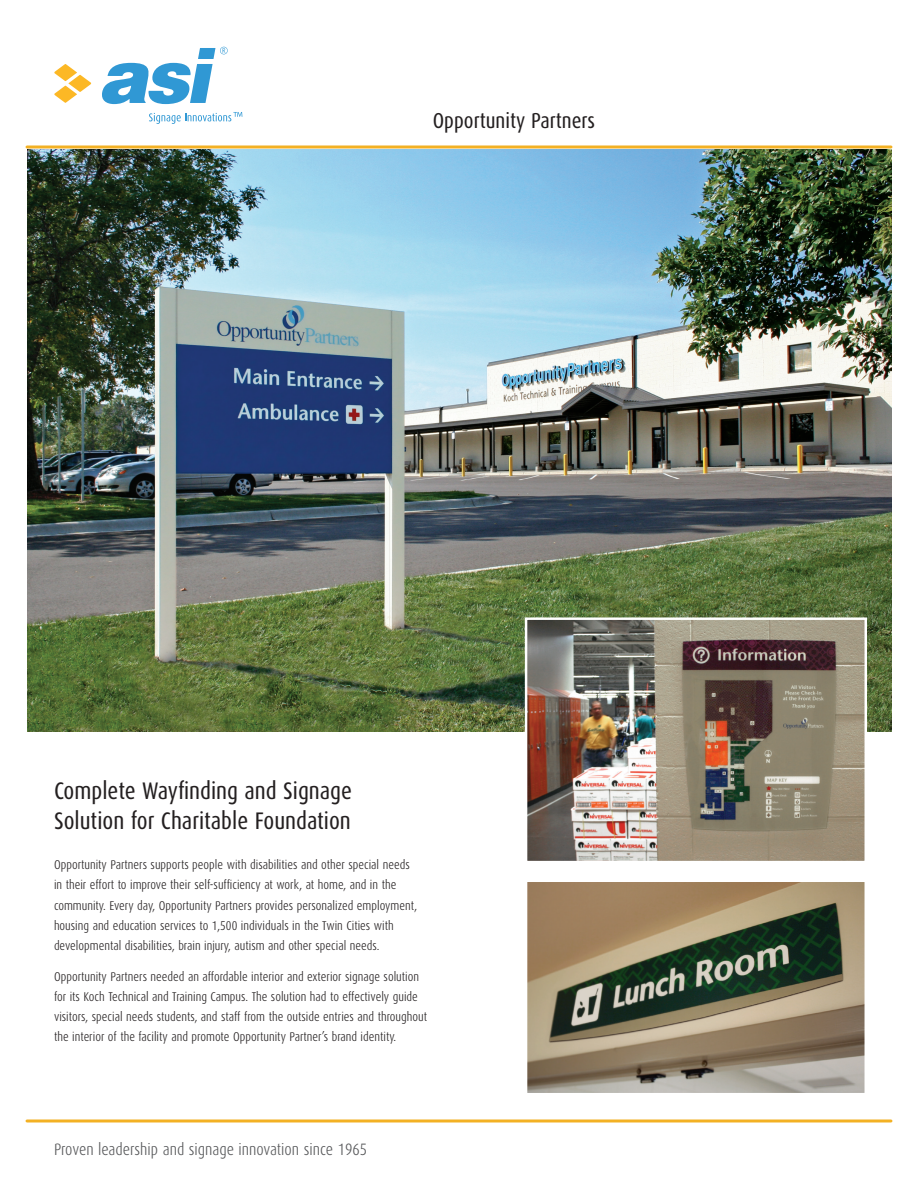
<style>
.page{position:relative;width:918px;height:1188px;background:#fff}
.page>*{position:absolute;margin:0;border:0;box-sizing:border-box;transform-origin:0 0}
.MOD_Body_Header{font:24px/30px "Dax Condensed";color:#231f20}
.MOD_Title{font:21.6px "Dax Condensed";color:#231f20}
.t1{font:300 16.5px "Dax Condensed";color:#57585a}
.MOD_Body_Copy{font:300 12.75px/20.2px "Dax Condensed";color:#231f20}
</style>
<div class="page">
<img style="left:27px;top:148px;width:864px;height:584px">
<img style="left:524px;top:616px;width:344px;height:245px">
<svg style="left:527px;top:882px;width:338px;height:211px;background:#877d65"></svg>
<svg style="left:54px;top:64px;width:38px;height:39px"></svg>
<svg style="left:102px;top:47px;width:126px;height:57px"></svg>
<svg style="left:149px;top:112px;width:93px;height:12px"></svg>
<hr style="left:27px;top:146px;width:864px;height:2px;background:#f3b124">
<hr style="left:27px;top:1119px;width:864px;height:3px;background:#f3b124">
<p class="MOD_Title" style="left:433px;top:108px;width:164px">Opportunity Partners</p>
<p class="MOD_Body_Header" style="left:54px;top:776px;width:300px">Complete Wayfinding and Signage<br>Solution for Charitable Foundation</p>
<p class="MOD_Body_Copy" style="left:54px;top:855px;width:365px">Opportunity Partners supports people with disabilities and other special needs in their effort to improve their self-sufficiency at work, at home, and in the community. Every day, Opportunity Partners provides personalized employment, housing and education services to 1,500 individuals in the Twin Cities with developmental disabilities, brain injury, autism and other special needs.</p>
<p class="MOD_Body_Copy" style="left:54px;top:966px;width:375px">Opportunity Partners needed an affordable interior and exterior signage solution for its Koch Technical and Training Campus. The solution had to effectively guide visitors, special needs students, and staff from the outside entries and throughout the interior of the facility and promote Opportunity Partner’s brand identity.</p>
<p class="t1" style="left:54px;top:1140px;width:315px">Proven leadership and signage innovation since 1965</p>
</div>
